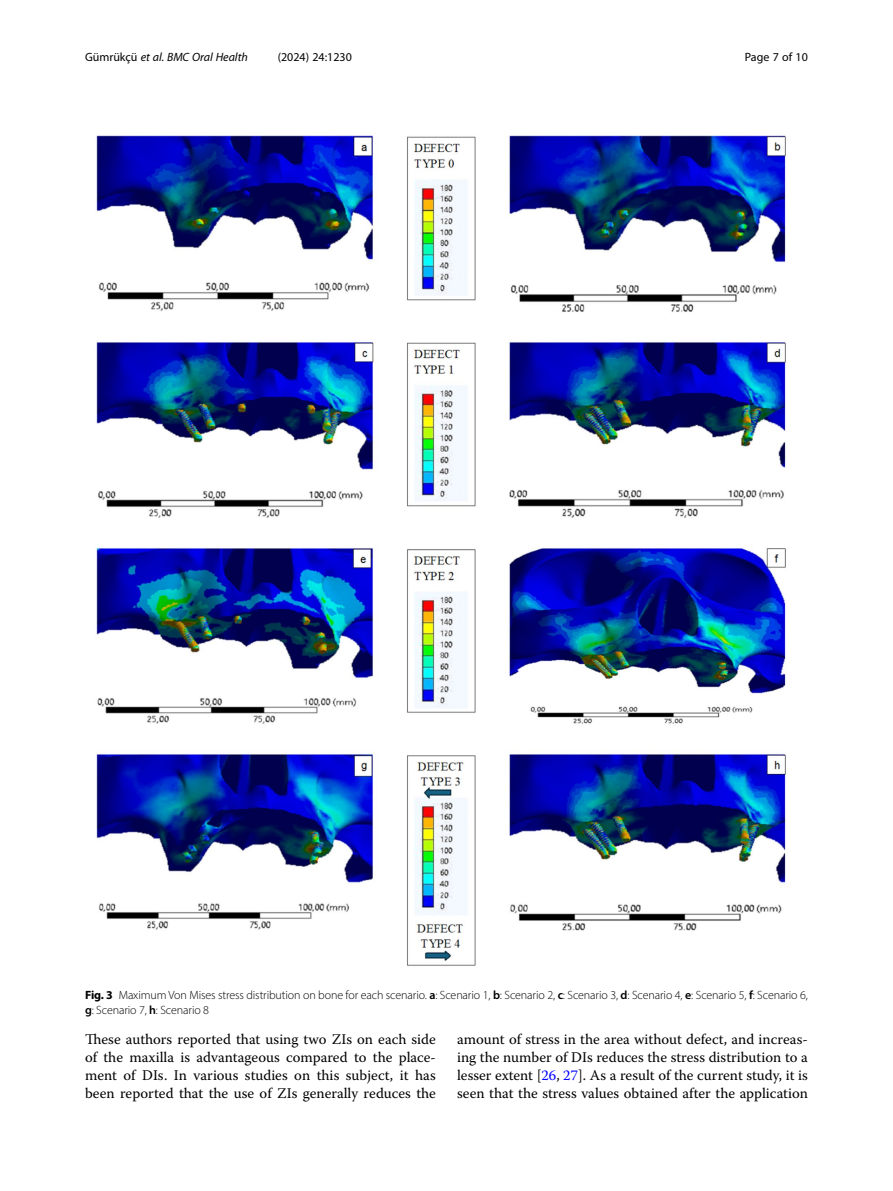
<style>
.page{position:relative;width:893px;height:1191px;background:#fff}
.page>*{position:absolute;margin:0;border:0;box-sizing:border-box;transform-origin:0 0}
.Body_Text_Indent{font:14.7px/18px "Warnock Pro";color:#000;text-align:justify}
.Figure_Caption{font:300 12px/15px "Myriad Pro";letter-spacing:-.01em;color:#000}
.t1{font:italic 12px "Myriad Pro";color:#000}
.t2{font:12px "Myriad Pro";color:#000}
.s1{font-style:normal}
.s2{font-weight:700}
.s3{font-weight:600}
.s4{color:#00f}
</style>
<div class="page">
<img style="left:96px;top:134px;width:691px;height:832px">
<p class="t1" style="left:85px;top:50px;width:164px"><span class="s1">Gümrükçü</span> et al. BMC Oral Health</p>
<p class="t2" style="left:278px;top:50px;width:76px">(2024) 24:1230</p>
<p class="t2" style="left:745px;top:50px;width:65px">Page 7 of 10</p>
<p class="Figure_Caption" style="left:85px;top:987px;width:724px"><span class="s2">Fig. 3</span> Maximum Von Mises stress distribution on bone for each scenario. <span class="s3">a</span>: Scenario 1, <span class="s3">b</span>: Scenario 2, <span class="s3">c</span>: Scenario 3, <span class="s3">d</span>: Scenario 4, <span class="s3">e</span>: Scenario 5, <span class="s3">f</span>: Scenario 6, <span class="s3">g</span>: Scenario 7, <span class="s3">h</span>: Scenario 8</p>
<p class="Body_Text_Indent" style="left:85px;top:1030px;width:352px">These authors reported that using two ZIs on each side of the maxilla is advantageous compared to the place&shy;ment of DIs. In various studies on this subject, it has been reported that the use of ZIs generally reduces the</p>
<p class="Body_Text_Indent" style="left:457px;top:1030px;width:352px">amount of stress in the area without defect, and increas&shy;ing the number of DIs reduces the stress distribution to a lesser extent [<span class="s4">26</span>, <span class="s4">27</span>]. As a result of the current study, it is seen that the stress values obtained after the application</p>
</div>
